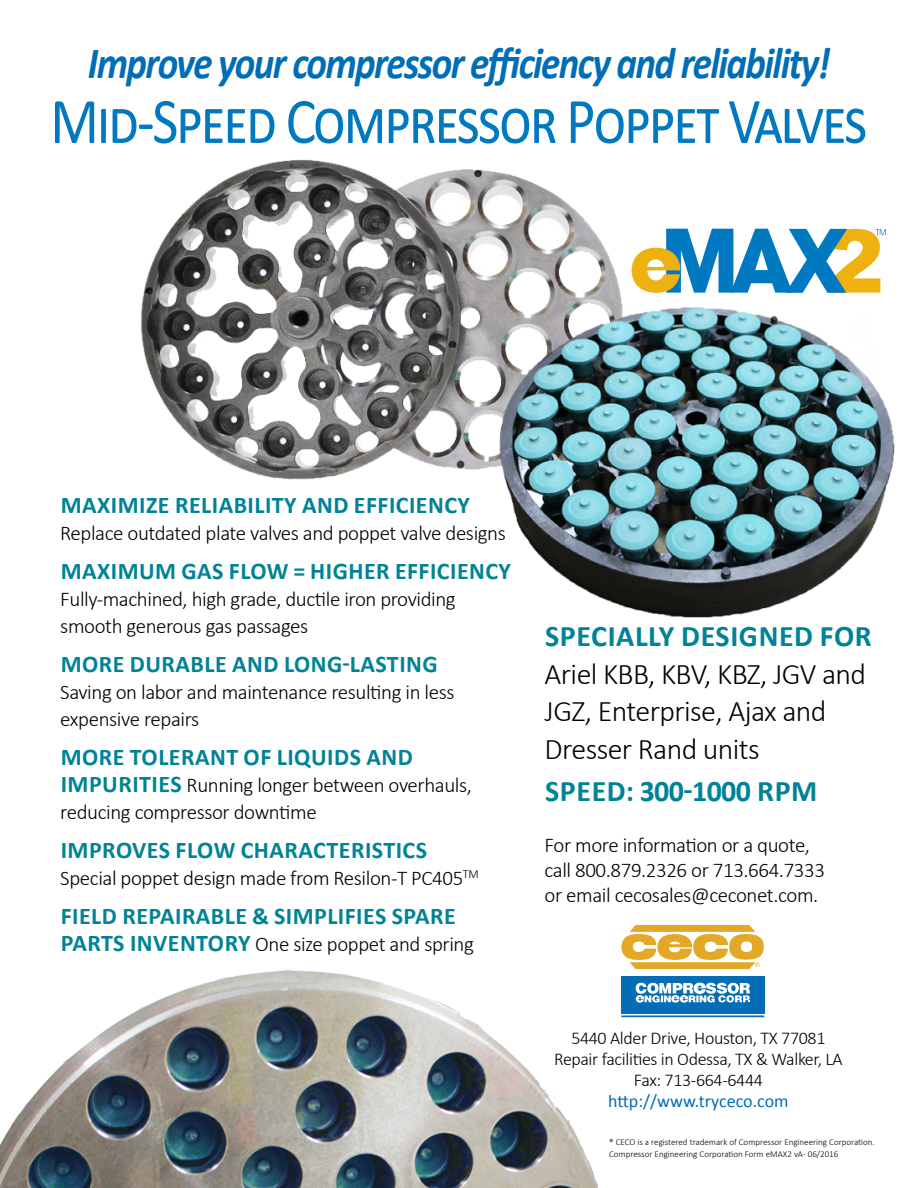
<style>
.page{position:relative;width:918px;height:1188px;background:#fff}
.page>*{position:absolute;margin:0;border:0;box-sizing:border-box;transform-origin:0 0}
.t1{font:65.55px "Calibri";letter-spacing:-.04em;color:#0079c1;scale:.87 1}
.t2{font:italic 700 44.85px "Calibri";letter-spacing:-.04em;color:#006db7;scale:.87 1}
.t3{font:300 30px/37.5px "Calibri";letter-spacing:-.02em;color:#000}
.t4{font:700 30px "Calibri";letter-spacing:.02em;color:#008396}
.t5{font:700 30px "Calibri";letter-spacing:-.02em;color:#008396}
.t6{font:700 24px "Calibri";letter-spacing:.02em;color:#008396}
.t7{font:300 21px/27px "Calibri";letter-spacing:-.02em;color:#000}
.t8{font:300 18px/21px "Calibri";letter-spacing:-.02em;color:#000;text-align:center}
.t9{font:18px "Calibri";letter-spacing:-.01em;color:#006db7}
.t10{font:300 9px/12px "Calibri";color:#000}
.s1{font-weight:700;font-size:24px;color:#008396}
</style>
<div class="page">
<img style="left:0;top:969px;width:623px;height:219px">
<img style="left:140px;top:159px;width:755px;height:459px">
<svg style="left:632px;top:229px;width:254px;height:64px"></svg>
<svg style="left:621px;top:1015px;width:143px;height:2px"></svg>
<div style="left:621px;top:976px;width:143px;height:38px;background:#056db6"></div>
<svg style="left:636px;top:983px;width:114px;height:20px"></svg>
<svg style="left:622px;top:925px;width:142px;height:44px"></svg>
<h2 class="t2" style="left:88px;top:35px;width:855px">Improve your compressor efficiency and reliability!</h2>
<h1 class="t1" style="left:50px;top:80px;width:941px">Mid-Speed Compressor Poppet Valves</h1>
<p class="t6" style="left:61px;top:490px;width:411px">MAXIMIZE RELIABILITY AND EFFICIENCY</p>
<p class="t7" style="left:60px;top:520px;width:447px">Replace outdated plate valves and poppet valve designs</p>
<p class="t6" style="left:61px;top:556px;width:452px">MAXIMUM GAS FLOW = HIGHER EFFICIENCY</p>
<p class="t7" style="left:60px;top:586px;width:397px">Fully-machined, high grade, ductile iron providing smooth generous gas passages</p>
<p class="t6" style="left:61px;top:649px;width:378px">MORE DURABLE AND LONG-LASTING</p>
<p class="t7" style="left:60px;top:678px;width:396px">Saving on labor and maintenance resulting in less expensive repairs</p>
<p class="t6" style="left:61px;top:742px;width:354px">MORE TOLERANT OF LIQUIDS AND</p>
<p class="t7" style="left:60px;top:771px;width:413px"><span class="s1">IM PURITIES</span> Running longer between overhauls, reducing compressor downtime</p>
<p class="t6" style="left:61px;top:835px;width:368px">IM PROVES FLOW CHARACTERISTICS</p>
<p class="t7" style="left:60px;top:864px;width:420px">Special poppet design made from Resilon-T PC405<sup>TM</sup></p>
<p class="t6" style="left:61px;top:900px;width:397px">FIELD REPAIRABLE &amp; SIMPLIFIES SPARE</p>
<p class="t7" style="left:61px;top:930px;width:415px"><span class="s1">PARTS INVENTORY</span> One size poppet and spring</p>
<h3 class="t4" style="left:545px;top:617px;width:328px">SPECIALLY DESIGNED FOR</h3>
<h3 class="t3" style="left:545px;top:655px;width:323px">Ariel KBB, KBV, KBZ, JGV and<br>JGZ, Enterprise, Ajax and<br>Dresser Rand units</h3>
<h3 class="t5" style="left:545px;top:771px;width:274px">SPEED: 300-1000 RP M</h3>
<p class="t7" style="left:545px;top:833px;width:282px;line-height:24.8px">For more information or a quote, call 800.879.2326 or 713.664.7333 or email cecosales@ceconet.com.</p>
<p class="t8" style="left:554px;top:1028px;width:290px">5440 Alder Drive, Houston, TX 77081<br>Repair facilities in Odessa, TX &amp; Walker, LA<br>Fax: 713-664-6444</p>
<p class="t9" style="left:608px;top:1090px;width:182px">http://www.tryceco.com</p>
<p class="t10" style="left:609px;top:1136px;width:267px">® CECO is a registered trademark of Compressor Engineering Corporation.<br>Compressor Engineering Corporation Form eMAX2 vA- 06/2016</p>
</div>
